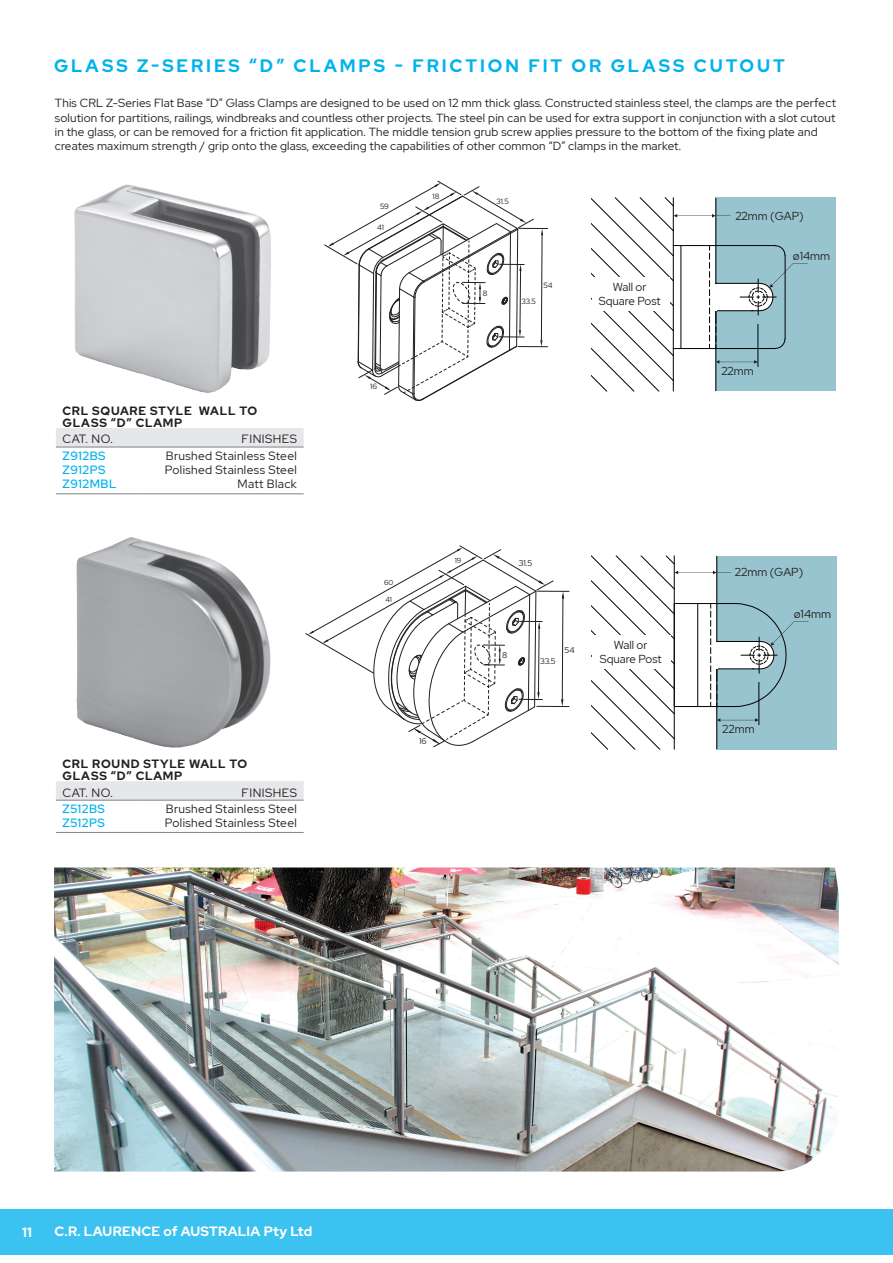
<style>
.page{position:relative;width:893px;height:1263px;background:#fff}
.page>*{position:absolute;margin:0;border:0;box-sizing:border-box;transform-origin:0 0}
.Subheader{font:700 18px "Red Hat Display";letter-spacing:.16em;color:#00b3ed}
.t1{font:700 13.5px "Red Hat Display";letter-spacing:.02em;color:#fff}
.POM_chart_text__left__2018{font:12px "Red Hat Display";letter-spacing:.03em;color:#231f20}
.POM_chart_topper__Rright__2018{font:700 12px/12px "Red Hat Display";letter-spacing:.06em;color:#231f20}
.POM_chart_cat__no___left__2018{font:500 12px "Red Hat Display";letter-spacing:.04em;color:#00b3ed}
.POM_chart_header__left__2018{font:12px "Red Hat Display";letter-spacing:.04em;color:#231f20}
.POM_chart_text__left__2018-2{font:11.7px/14.1px "Red Hat Display";letter-spacing:.015em;color:#231f20;text-align:justify}
.t2{font:11.55px/13.8px "Red Hat Display";color:#231f20;text-align:center}
.t3{font:8.4px "Red Hat Display";color:#231f20}
.t4{font:8.25px "Red Hat Display";color:#231f20}
.t5{font:7.65px "Red Hat Display";letter-spacing:-.01em;color:#231f20}
.t6{font:7.2px "Red Hat Display";color:#231f20}
</style>
<div class="page">
<div style="left:0;top:1209px;width:893px;height:45px;background:#3bc2f1"></div>
<img style="left:54px;top:867px;width:785px;height:304px">
<div style="left:56px;top:428px;width:248px;height:19px;background:#e6e7e9"></div>
<hr style="left:56px;top:447px;width:87px;height:1px;background:#808285">
<hr style="left:143px;top:447px;width:161px;height:1px;background:#808285">
<hr style="left:56px;top:493px;width:87px;height:1px;background:#808285">
<hr style="left:143px;top:493px;width:161px;height:1px;background:#808285">
<img style="left:74px;top:184px;width:197px;height:209px">
<svg style="left:324px;top:181px;width:224px;height:220px"></svg>
<div style="left:808px;top:197px;width:28px;height:194px;background:#98c4d0"></div>
<svg style="left:592px;top:197px;width:216px;height:195px"></svg>
<div style="left:56px;top:781px;width:248px;height:19px;background:#e6e7e9"></div>
<hr style="left:56px;top:800px;width:87px;height:1px;background:#808285">
<hr style="left:143px;top:800px;width:161px;height:1px;background:#808285">
<hr style="left:56px;top:832px;width:87px;height:1px;background:#808285">
<hr style="left:143px;top:832px;width:161px;height:1px;background:#808285">
<img style="left:76px;top:537px;width:195px;height:211px">
<div style="left:809px;top:556px;width:28px;height:194px;background:#98c4d0"></div>
<svg style="left:592px;top:555px;width:217px;height:195px"></svg>
<hr style="left:537px;top:706px;width:32px;height:1px;background:#231f20">
<hr style="left:537px;top:591px;width:32px;height:1px;background:#231f20">
<svg style="left:561px;top:591px;width:3px;height:115px"></svg>
<svg style="left:305px;top:545px;width:249px;height:203px"></svg>
<p class="Subheader" style="left:54px;top:54px;width:732px">GLASS Z-SERIES “D” CLAMPS - FRICTION FIT OR GLASS CUTOUT</p>
<p class="POM_chart_text__left__2018-2" style="left:55px;top:96px;width:782px">This CRL Z-Series Flat Base “D” Glass Clamps are designed to be used on 12 mm thick glass. Constructed stainless steel, the clamps are the perfect solution for partitions, railings, windbreaks and countless other projects. The steel pin can be used for extra support in conjunction with a slot cutout in the glass, or can be removed for a friction fit application. The middle tension grub screw applies pressure to the bottom of the fixing plate and</p>
<p class="POM_chart_text__left__2018-2" style="left:55px;top:138px;width:628px">creates maximum strength / grip onto the glass, exceeding the capabilities of other common “D” clamps in the market.</p>
<p class="POM_chart_topper__Rright__2018" style="left:63px;top:404px;width:196px">CRL SQUARE STYLE WALL TO<br>GLASS “D” CLAMP</p>
<p class="POM_chart_header__left__2018" style="left:63px;top:431px;width:52px">CAT. NO.</p>
<p class="POM_chart_header__left__2018" style="left:242px;top:431px;width:57px">FINISHES</p>
<p class="POM_chart_cat__no___left__2018" style="left:63px;top:448px;width:44px">Z912BS</p>
<p class="POM_chart_cat__no___left__2018" style="left:63px;top:462px;width:44px">Z912PS</p>
<p class="POM_chart_cat__no___left__2018" style="left:63px;top:476px;width:55px">Z912MBL</p>
<p class="POM_chart_text__left__2018" style="left:166px;top:448px;width:133px">Brushed Stainless Steel</p>
<p class="POM_chart_text__left__2018" style="left:165px;top:462px;width:134px">Polished Stainless Steel</p>
<p class="POM_chart_text__left__2018" style="left:238px;top:476px;width:61px">Matt Black</p>
<p class="POM_chart_topper__Rright__2018" style="left:63px;top:757px;width:186px">CRL ROUND STYLE WALL TO</p>
<p class="POM_chart_topper__Rright__2018" style="left:63px;top:769px;width:121px">GLASS “D” CLAMP</p>
<p class="POM_chart_header__left__2018" style="left:63px;top:784px;width:52px">CAT. NO.</p>
<p class="POM_chart_header__left__2018" style="left:242px;top:784px;width:57px">FINISHES</p>
<p class="POM_chart_cat__no___left__2018" style="left:63px;top:801px;width:44px">Z512BS</p>
<p class="POM_chart_cat__no___left__2018" style="left:63px;top:815px;width:44px">Z512PS</p>
<p class="POM_chart_text__left__2018" style="left:166px;top:801px;width:133px">Brushed Stainless Steel</p>
<p class="POM_chart_text__left__2018" style="left:165px;top:815px;width:134px">Polished Stainless Steel</p>
<p class="t5" style="left:380px;top:202px;width:10px">59</p>
<p class="t5" style="left:377px;top:222px;width:8px">41</p>
<p class="t5" style="left:370px;top:382px;width:8px">16</p>
<p class="t5" style="left:432px;top:192px;width:8px">18</p>
<p class="t5" style="left:496px;top:197px;width:14px">31.5</p>
<p class="t5" style="left:483px;top:288px;width:6px">8</p>
<p class="t5" style="left:521px;top:296px;width:16px">33.5</p>
<p class="t5" style="left:544px;top:280px;width:11px">54</p>
<p class="t2" style="left:599px;top:280px;width:63px">Wall or<br>Square Post</p>
<p class="t2" style="left:735px;top:208px;width:70px">22mm (GAP)</p>
<p class="t2" style="left:793px;top:249px;width:39px">ø14mm</p>
<p class="t2" style="left:721px;top:364px;width:34px">22mm</p>
<p class="t6" style="left:384px;top:578px;width:11px">60</p>
<p class="t6" style="left:385px;top:594px;width:8px">41</p>
<p class="t6" style="left:455px;top:556px;width:8px">19</p>
<p class="t3" style="left:419px;top:736px;width:9px">16</p>
<p class="t3" style="left:519px;top:558px;width:15px">31.5</p>
<p class="t2" style="left:614px;top:638px;width:35px">Wall or</p>
<p class="t3" style="left:565px;top:645px;width:11px">54</p>
<p class="t4" style="left:540px;top:656px;width:17px">33.5</p>
<p class="t2" style="left:600px;top:652px;width:63px">Square Post</p>
<p class="t2" style="left:735px;top:565px;width:70px">22mm (GAP)</p>
<p class="t2" style="left:794px;top:607px;width:39px">ø14mm</p>
<p class="t2" style="left:722px;top:722px;width:34px">22mm</p>
<p class="t1" style="left:22px;top:1223px;width:11px">11</p>
<p class="t1" style="left:55px;top:1223px;width:259px">C.R. LAURENCE of AUSTRALIA Pty Ltd</p>
</div>
